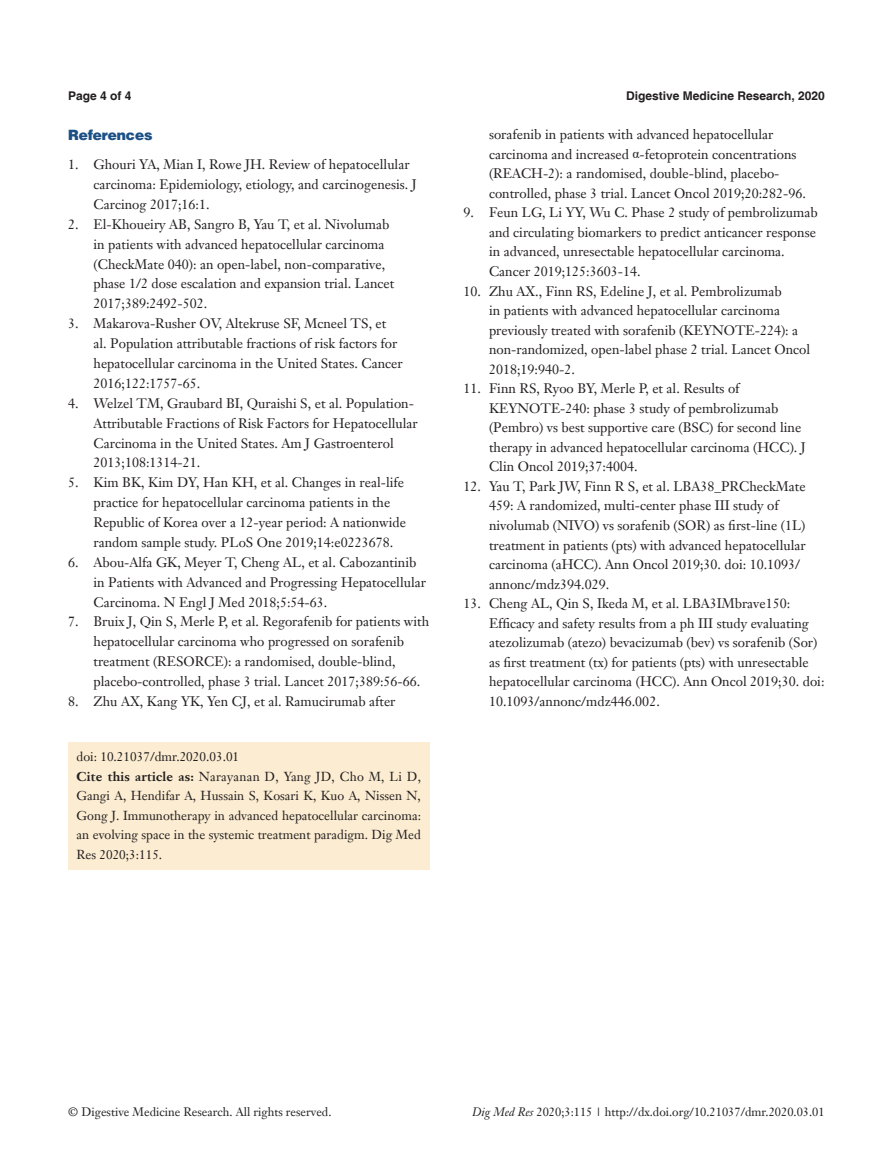
<style>
.page{position:relative;width:893px;height:1170px;background:#fff}
.page>*{position:absolute;margin:0;border:0;box-sizing:border-box;transform-origin:0 0}
.t1{font:900 14.25px "Helvetica";color:#1c5085}
.t2{font:13.5px/19.5px "Janson Text LT";color:#231f20}
.Cite{font:12.75px/19.5px "Janson Text LT";color:#231f20;text-align:justify}
.t3{font:12px "Janson Text LT";color:#231f20}
.t4{font:700 12px "Helvetica";color:#231f20}
.s1{font-weight:700}
.s2{font-family:"Times New Roman"}
.s3{font-style:italic}
</style>
<div class="page">
<div style="left:68px;top:741px;width:361px;height:128px;background:#fcedd2"></div>
<p class="t4" style="left:68px;top:88px;width:65px">Page 4 of 4</p>
<p class="t4" style="left:626px;top:88px;width:200px">Digestive Medicine Research, 2020</p>
<p class="t1" style="left:68px;top:126px;width:86px">References</p>
<p class="t2" style="left:94px;top:154px;width:325px;text-indent:-26px">1. Ghouri YA, Mian I, Rowe JH. Review of hepatocellular carcinoma: Epidemiology, etiology, and carcinogenesis. J<br>Carcinog 2017;16:1.</p>
<p class="t2" style="left:94px;top:214px;width:302px;text-indent:-26px">2. El-Khoueiry AB, Sangro B, Yau T, et al. Nivolumab in patients with advanced hepatocellular carcinoma (CheckMate 040): an open-label, non-comparative, phase 1/2 dose escalation and expansion trial. Lancet 2017;389:2492-502.</p>
<p class="t2" style="left:94px;top:313px;width:311px;text-indent:-26px">3. Makarova-Rusher OV, Altekruse SF, Mcneel TS, et al. Population attributable fractions of risk factors for hepatocellular carcinoma in the United States. Cancer 2016;122:1757-65.</p>
<p class="t2" style="left:94px;top:393px;width:326px;text-indent:-26px">4. Welzel TM, Graubard BI, Quraishi S, et al. Population-Attributable Fractions of Risk Factors for Hepatocellular Carcinoma in the United States. Am J Gastroenterol 2013;108:1314-21.</p>
<p class="t2" style="left:94px;top:472px;width:314px;text-indent:-26px">5. Kim BK, Kim DY, Han KH, et al. Changes in real-life practice for hepatocellular carcinoma patients in the Republic of Korea over a 12-year period: A nationwide random sample study. PLoS One 2019;14:e0223678.</p>
<p class="t2" style="left:94px;top:552px;width:334px;text-indent:-26px">6. Abou-Alfa GK, Meyer T, Cheng AL, et al. Cabozantinib in Patients with Advanced and Progressing Hepatocellular<br>Carcinoma. N Engl J Med 2018;5:54-63.</p>
<p class="t2" style="left:94px;top:611px;width:337px;text-indent:-26px">7. Bruix J, Qin S, Merle P, et al. Regorafenib for patients with hepatocellular carcinoma who progressed on sorafenib treatment (RESORCE): a randomised, double-blind, placebo-controlled, phase 3 trial. Lancet 2017;389:56-66.</p>
<p class="t2" style="left:68px;top:691px;width:329px">8. Zhu AX, Kang YK, Yen CJ, et al. Ramucirumab after</p>
<p class="Cite" style="left:77px;top:747px;width:164px">doi: 10.21037/dmr.2020.03.01</p>
<p class="Cite" style="left:77px;top:766px;width:346px"><span class="s1">Cite this article as:</span> Narayanan D, Yang JD, Cho M, Li D, Gangi A, Hendifar A, Hussain S, Kosari K, Kuo A, Nissen N, Gong J. Immunotherapy in advanced hepatocellular carcinoma: an evolving space in the systemic treatment paradigm. Dig Med Res 2020;3:115.</p>
<p class="t2" style="left:489px;top:125px;width:319px">sorafenib in patients with advanced hepatocellular carcinoma and increased <span class="s2">α</span>-fetoprotein concentrations (REACH-2): a randomised, double-blind, placebo&shy;controlled, phase 3 trial. Lancet Oncol 2019;20:282-96.</p>
<p class="t2" style="left:489px;top:203px;width:330px;text-indent:-26px">9. Feun LG, Li YY, Wu C. Phase 2 study of pembrolizumab and circulating biomarkers to predict anticancer response in advanced, unresectable hepatocellular carcinoma.<br>Cancer 2019;125:3603-14.</p>
<p class="t2" style="left:489px;top:281px;width:323px;text-indent:-26px">10. Zhu AX., Finn RS, Edeline J, et al. Pembrolizumab<br>in patients with advanced hepatocellular carcinoma previously treated with sorafenib (KEYNOTE-224): a non-randomized, open-label phase 2 trial. Lancet Oncol 2018;19:940-2.</p>
<p class="t2" style="left:489px;top:378px;width:318px;text-indent:-26px">11. Finn RS, Ryoo BY, Merle P, et al. Results of KEYNOTE-240: phase 3 study of pembrolizumab (Pembro) vs best supportive care (BSC) for second line therapy in advanced hepatocellular carcinoma (HCC). J Clin Oncol 2019;37:4004.</p>
<p class="t2" style="left:489px;top:476px;width:318px;text-indent:-26px">12. Yau T, Park JW, Finn R S, et al. LBA38_PRCheckMate 459: A randomized, multi-center phase III study of nivolumab (NIVO) vs sorafenib (SOR) as first-line (1L) treatment in patients (pts) with advanced hepatocellular carcinoma (aHCC). Ann Oncol 2019;30. doi: 10.1093/ annonc/mdz394.029.</p>
<p class="t2" style="left:489px;top:593px;width:337px;text-indent:-26px">13. Cheng AL, Qin S, Ikeda M, et al. LBA3IMbrave150:<br>Efficacy and safety results from a ph III study evaluating atezolizumab (atezo) bevacizumab (bev) vs sorafenib (Sor) as first treatment (tx) for patients (pts) with unresectable hepatocellular carcinoma (HCC). Ann Oncol 2019;30. doi:<br>10.1093/annonc/mdz446.002.</p>
<p class="t3" style="left:68px;top:1104px;width:265px">© Digestive Medicine Research. All rights reserved.</p>
<p class="t3" style="left:472px;top:1104px;width:354px"><span class="s3">Dig Med Res</span> 2020;3:115 | http://dx.doi.org/10.21037/dmr.2020.03.01</p>
</div>
